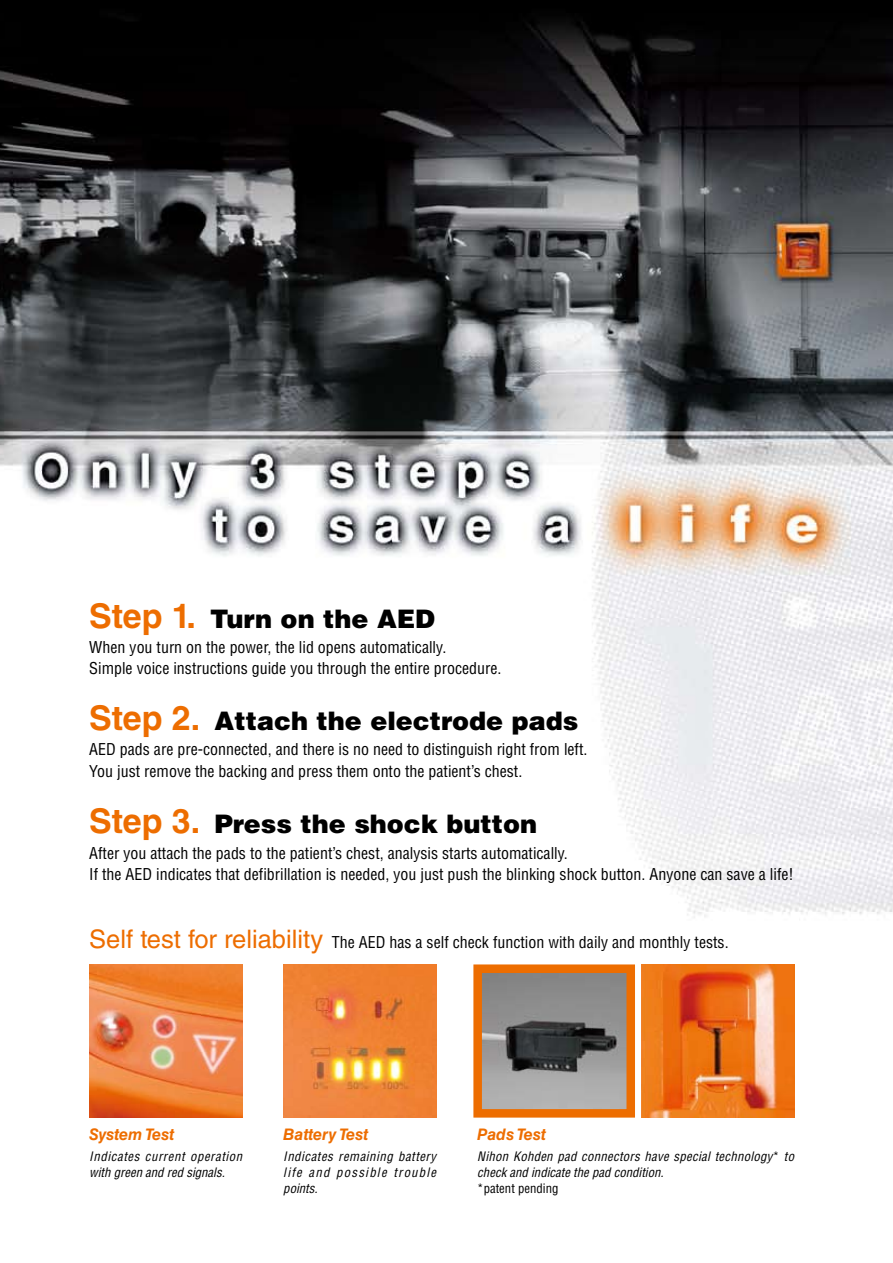
<style>
.page{position:relative;width:893px;height:1263px;background:#fff}
.page>*{position:absolute;margin:0;border:0;box-sizing:border-box;transform-origin:0 0}
.t1{font:900 25.5px "Helvetica LT Std";color:#000}
.t2{font:condensed 15.9px/21.3px "Helvetica LT Std";color:#000}
.t3{font:italic 700 15.9px "Helvetica LT Std";color:#ed6d00}
.t4{font:italic condensed 12.75px/15.9px "Helvetica LT Std";letter-spacing:.02em;color:#000;text-align:justify}
.t5{font:italic condensed 12.75px/15.9px "Helvetica LT Std";letter-spacing:.045em;color:#000}
.t6{font:condensed 12.75px "Helvetica LT Std";color:#000}
.s1{font-weight:700;font-size:34.05px;color:#ed6d00}
.s2{font-stretch:normal;font-size:25.5px;color:#ed6d00}
.s3{font-style:normal}
</style>
<div class="page">
<img style="left:0;top:0;width:893px;height:1118px">
<img style="left:89px;top:964px;width:153px;height:153px">
<img style="left:283px;top:964px;width:154px;height:153px">
<img style="left:483px;top:974px;width:142px;height:133px">
<div style="left:473px;top:964px;width:162px;height:153px;border:9px solid #ed6d00"></div>
<img style="left:641px;top:964px;width:153px;height:153px">
<h1 class="t1" style="left:89px;top:602px;width:347px"><span class="s1">Step 1.</span> Turn on the AED</h1>
<p class="t2" style="left:89px;top:637px;width:414px">When you turn on the power, the lid opens automatically.<br>Simple voice instructions guide you through the entire procedure.</p>
<h1 class="t1" style="left:89px;top:704px;width:491px"><span class="s1">Step 2.</span> Attach the electrode pads</h1>
<p class="t2" style="left:89px;top:739px;width:500px">AED pads are pre-connected, and there is no need to distinguish right from left.<br>You just remove the backing and press them onto the patient’s chest.</p>
<h1 class="t1" style="left:89px;top:807px;width:449px"><span class="s1">Step 3.</span> Press the shock button</h1>
<p class="t2" style="left:89px;top:842px;width:706px">After you attach the pads to the patient’s chest, analysis starts automatically.<br>If the AED indicates that defibrillation is needed, you just push the blinking shock button. Anyone can save a life!</p>
<p class="t2" style="left:89px;top:932px;width:641px"><span class="s2">Self test for reliability</span> The AED has a self check function with daily and monthly tests.</p>
<p class="t3" style="left:89px;top:1125px;width:87px">System Test</p>
<p class="t5" style="left:89px;top:1148px;width:155px">Indicates current operation with green and red signals.</p>
<p class="t3" style="left:283px;top:1125px;width:87px">Battery Test</p>
<p class="t4" style="left:283px;top:1148px;width:154px">Indicates remaining battery life and possible trouble points.</p>
<p class="t3" style="left:477px;top:1125px;width:70px">Pads Test</p>
<p class="t4" style="left:477px;top:1148px;width:318px">Nihon Kohden pad connectors have special technology<span class="s3">*</span> to check and indicate the pad condition.</p>
<p class="t6" style="left:477px;top:1180px;width:83px">*patent pending</p>
</div>
